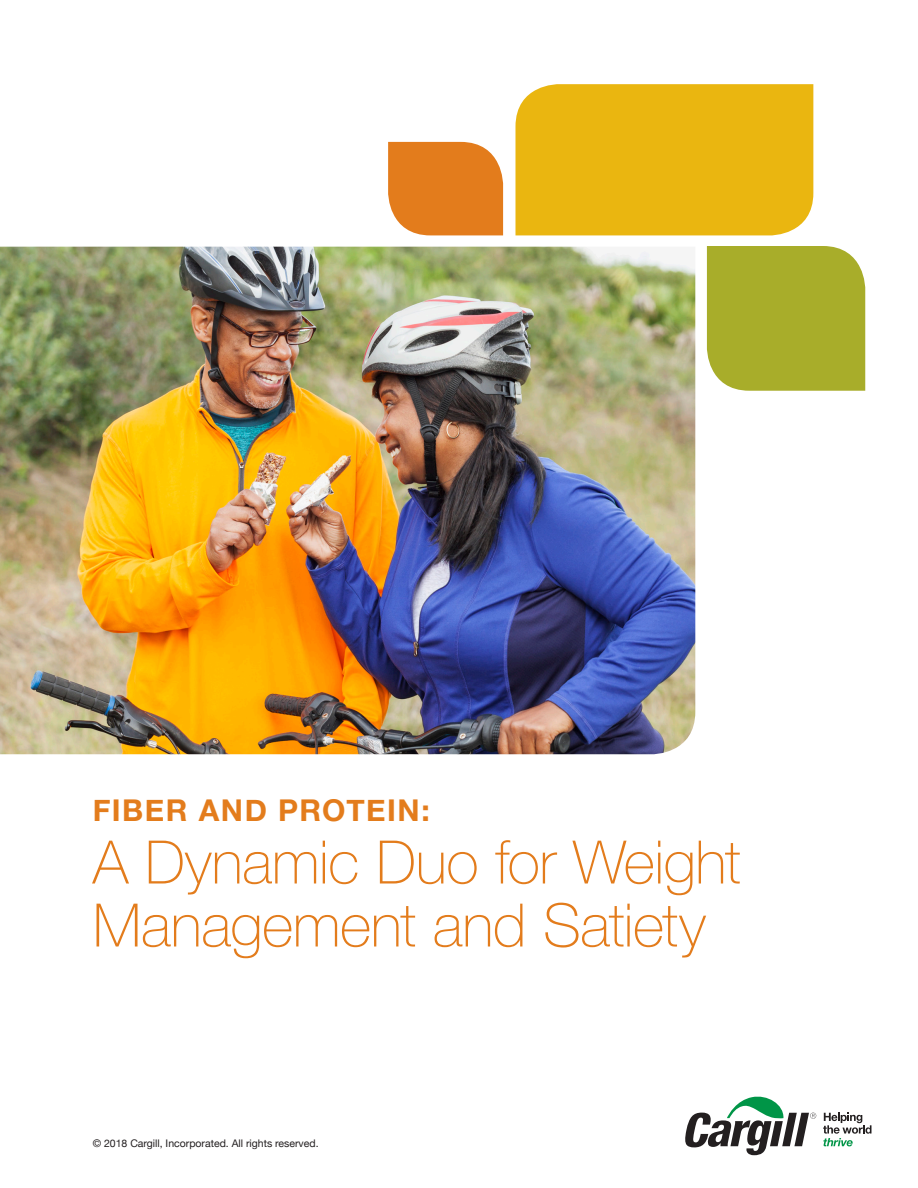
<style>
.page{position:relative;width:918px;height:1188px;background:#fff}
.page>*{position:absolute;margin:0;border:0;box-sizing:border-box;transform-origin:0 0}
.Headline_Level_4_21{font:100 60px/63px "Helvetica Neue";letter-spacing:-.01em;color:#e37c1c}
.Headline_Level_4_21-2{font:700 30px "Helvetica Neue";letter-spacing:.05em;color:#e37c1c}
.FOOTNOTES{font:10.5px "Helvetica Neue";color:#231f20}
</style>
<div class="page">
<svg style="left:685px;top:1096px;width:131px;height:59px"></svg>
<svg style="left:823px;top:1113px;width:49px;height:33px"></svg>
<div style="left:515px;top:84px;width:298px;height:151px;background:#eab610"></div>
<img style="left:0;top:247px;width:695px;height:507px">
<svg style="left:388px;top:142px;width:115px;height:93px;background:#e4842b"></svg>
<div style="left:707px;top:246px;width:158px;height:145px;background:#a8ad2a"></div>
<p class="Headline_Level_4_21-2" style="left:93px;top:786px;width:339px">FIBER AND PROTEIN:</p>
<p class="Headline_Level_4_21" style="left:93px;top:828px;width:649px">A Dynamic Duo for Weight<br>Management and Satiety</p>
<p class="FOOTNOTES" style="left:93px;top:1136px;width:227px">© 2018 Cargill, Incorporated. All rights reserved.</p>
</div>
